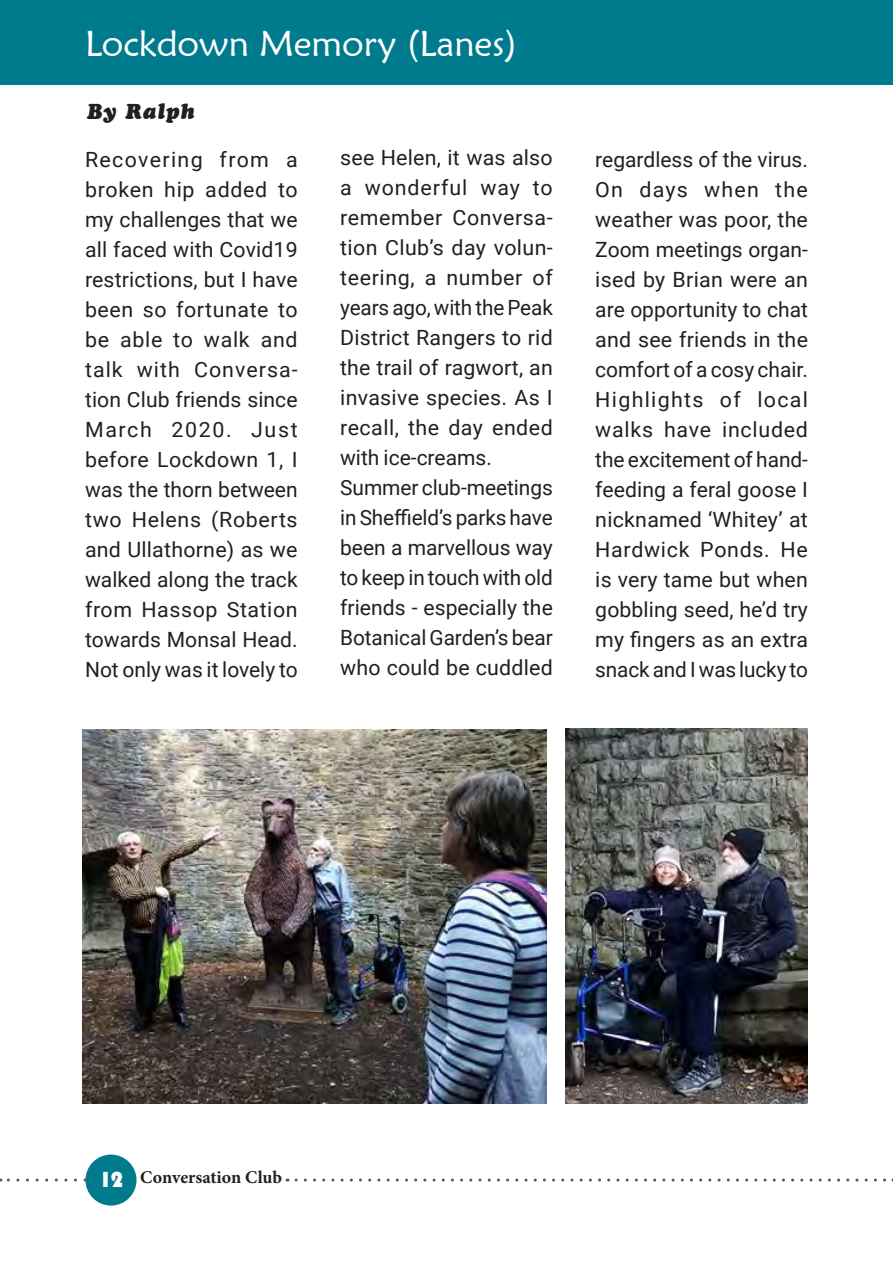
<style>
.page{position:relative;width:893px;height:1263px;background:#fff}
.page>*{position:absolute;margin:0;border:0;box-sizing:border-box;transform-origin:0 0}
.t1{font:36px "Maiandra GD";color:#fff}
.t2{font:21px/30px "Roboto";letter-spacing:.005em;color:#241f1f;text-align:justify}
.t3{font:21px "Cooper BT";letter-spacing:.05em;color:#241f1f}
.t4{font:700 18px "Minion Pro";letter-spacing:-.005em;color:#241f1f}
.s1{font-family:"Blippo BT";font-weight:400;font-size:21px;color:#fff}
</style>
<div class="page">
<div style="left:0;top:0;width:893px;height:84px;background:#007b8e"></div>
<img style="left:83px;top:729px;width:464px;height:374px">
<img style="left:566px;top:729px;width:242px;height:374px">
<div style="left:85px;top:1154px;width:52px;height:51px;background:#007b8e;border-radius:50%"></div>
<svg style="left:296px;top:1178px;width:597px;height:3px"></svg>
<svg style="left:0;top:1178px;width:76px;height:3px"></svg>
<h1 class="t1" style="left:85px;top:21px;width:434px">Lockdown Memory (Lanes)</h1>
<p class="t3" style="left:87px;top:98px;width:109px">By Ralph</p>
<p class="t2" style="left:85px;top:143px;width:214px">Recovering from a broken hip added to my challenges that we all faced with Covid19 restrictions, but I have been so fortunate to be able to walk and talk with Conversa&shy;tion Club friends since March 2020. Just before Lockdown 1, I was the thorn between two Helens (Roberts and Ullathorne) as we walked along the track from Hassop Station towards Monsal Head.<br>Not only was it lovely to</p>
<p class="t2" style="left:340px;top:141px;width:214px;text-align:left">see Helen, it was also a wonderful way to remember Conversa&shy;tion Club’s day volun&shy;teering, a number of years ago, with the Peak<br>District Rangers to rid the trail of ragwort, an invasive species. As I recall, the day ended with ice-creams.<br>Summer club-meetings in Sheffield’s parks have been a marvellous way to keep in touch with old friends - especially the<br>Botanical Garden’s bear who could be cuddled</p>
<p class="t2" style="left:595px;top:143px;width:214px">regardless of the virus.<br>On days when the weather was poor, the Zoom meetings organ&shy;ised by Brian were an are opportunity to chat and see friends in the comfort of a cosy chair.<br>Highlights of local walks have included the excitement of hand&shy;feeding a feral goose I nicknamed ‘Whitey’ at Hardwick Ponds. He is very tame but when gobbling seed, he’d try my fingers as an extra snack and I was lucky to</p>
<p class="t4" style="left:100px;top:1164px;width:184px"><span class="s1">12</span> Conversation Club</p>
</div>
